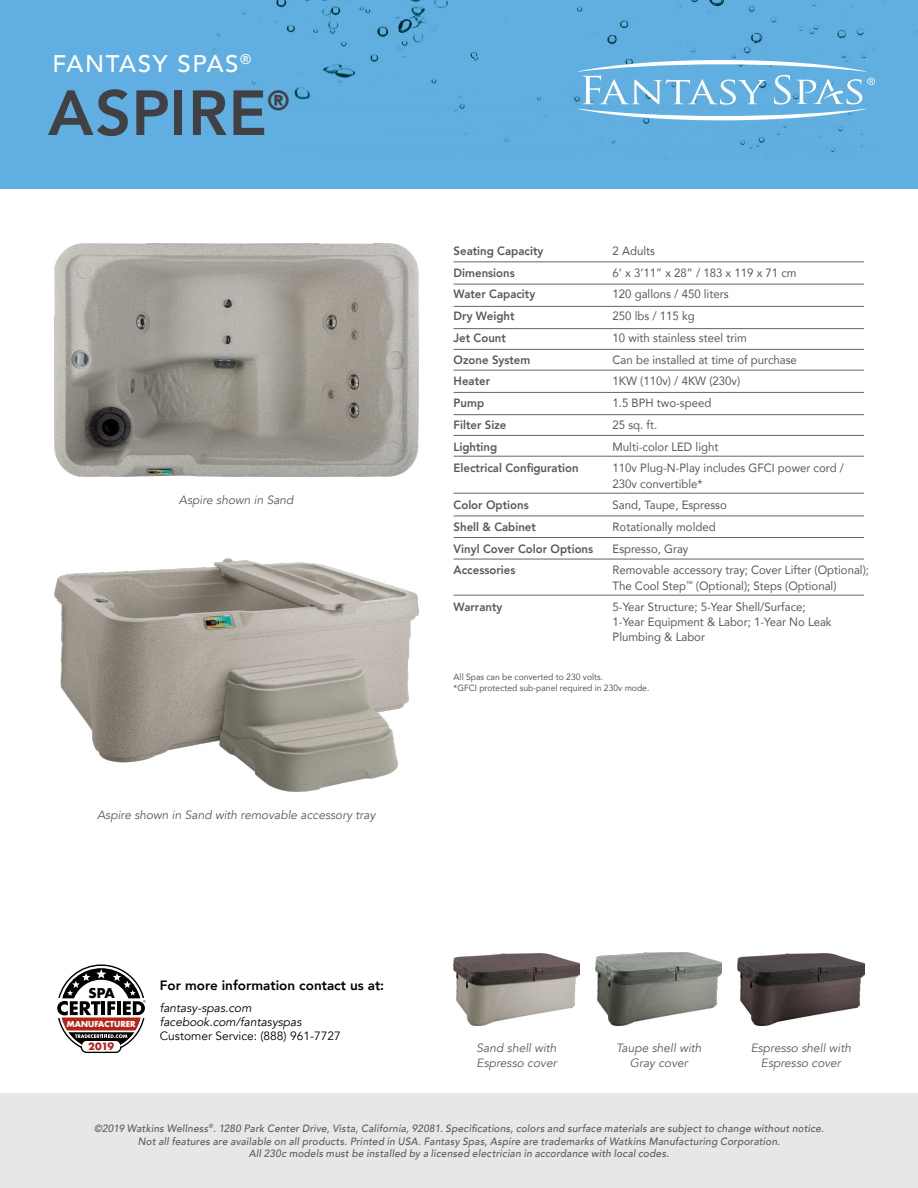
<style>
.page{position:relative;width:918px;height:1188px;background:#fff}
.page>*{position:absolute;margin:0;border:0;box-sizing:border-box;transform-origin:0 0}
.t1{font:800 63px "Avenir";letter-spacing:.015em;color:#414042}
.t2{font:800 27.6px "Avenir";color:#414042}
.t3{font:500 24px "Avenir";letter-spacing:.07em;color:#fff}
.t4{font:800 13.5px "Avenir";color:#000}
.t5{font:700 13.2px "Futura";color:#000}
.t6{font:12px/15px "Avenir";color:#58595b;scale:.95 1}
.t7{font:800 12px "Avenir";color:#58595b;scale:.95 1}
.t8{font:italic 12px/14.4px "Avenir";color:#58595b;text-align:center}
.t9{font:italic 12px/14.4px "Avenir";color:#000}
.t10{font:12px "Avenir";color:#000}
.t11{font:italic 500 10.5px/12.6px "Avenir";letter-spacing:.025em;color:#58595b;text-align:center;scale:.95 1}
.t12{font:700 9.75px "Futura";color:#b32317}
.t13{font:9px/10.5px "Avenir";color:#58595b;scale:.95 1}
.t14{font:700 8.1px "Futura";color:#fff}
</style>
<div class="page">
<div style="left:0;top:1094px;width:918px;height:94px;background:#e6e7e8"></div>
<svg style="left:57px;top:964px;width:89px;height:89px"></svg>
<img style="left:54px;top:243px;width:364px;height:234px">
<img style="left:54px;top:558px;width:364px;height:233px">
<img style="left:454px;top:953px;width:126px;height:73px">
<img style="left:738px;top:953px;width:126px;height:73px">
<img style="left:596px;top:952px;width:126px;height:74px">
<div style="left:0;top:0;width:918px;height:189px;background:#61aee1"></div>
<img style="left:213px;top:0;width:705px;height:158px">
<svg style="left:578px;top:60px;width:297px;height:60px"></svg>
<hr style="left:454px;top:262px;width:410px;height:1px;background:#636466">
<hr style="left:454px;top:284px;width:410px;height:1px;background:#636466">
<hr style="left:454px;top:306px;width:410px;height:1px;background:#636466">
<hr style="left:454px;top:328px;width:410px;height:1px;background:#636466">
<hr style="left:454px;top:349px;width:410px;height:1px;background:#636466">
<hr style="left:454px;top:370px;width:410px;height:1px;background:#636466">
<hr style="left:454px;top:392px;width:410px;height:1px;background:#636466">
<hr style="left:454px;top:414px;width:410px;height:1px;background:#636466">
<hr style="left:454px;top:435px;width:410px;height:1px;background:#636466">
<hr style="left:454px;top:456px;width:410px;height:1px;background:#636466">
<hr style="left:454px;top:493px;width:410px;height:1px;background:#636466">
<hr style="left:454px;top:516px;width:410px;height:1px;background:#636466">
<hr style="left:454px;top:537px;width:410px;height:1px;background:#636466">
<hr style="left:454px;top:559px;width:410px;height:1px;background:#636466">
<hr style="left:454px;top:595px;width:410px;height:1px;background:#636466">
<h3 class="t3" style="left:52px;top:50px;width:201px">FANTASY SPAS<sup>®</sup></h3>
<h1 class="t1" style="left:48px;top:87px;width:221px">ASPIRE</h1>
<h2 class="t2" style="left:267px;top:89px;width:24px">®</h2>
<p class="t8" style="left:179px;top:494px;width:116px">Aspire shown in Sand</p>
<p class="t8" style="left:97px;top:809px;width:280px">Aspire shown in Sand with removable accessory tray</p>
<p class="t5" style="left:89px;top:986px;width:28px">SPA</p>
<p class="t14" style="left:67px;top:1020px;width:70px">MANUFACTURER</p>
<p class="t12" style="left:88px;top:1041px;width:28px">2019</p>
<p class="t4" style="left:160px;top:980px;width:226px">For more information contact us at:</p>
<p class="t9" style="left:160px;top:1002px;width:143px">fantasy-spas.com facebook.com/fantasyspas</p>
<p class="t10" style="left:160px;top:1032px;width:182px">Customer Service: (888) 961-7727</p>
<p class="t7" style="left:454px;top:246px;width:96px">Seating Capacity</p>
<p class="t6" style="left:613px;top:244px;width:46px">2 Adults</p>
<p class="t7" style="left:454px;top:268px;width:66px">Dimensions</p>
<p class="t6" style="left:613px;top:266px;width:195px">6’ x 3’11” x 28” / 183 x 119 x 71 cm</p>
<p class="t7" style="left:454px;top:289px;width:88px">Water Capacity</p>
<p class="t6" style="left:613px;top:288px;width:124px">120 gallons / 450 liters</p>
<p class="t7" style="left:454px;top:311px;width:66px">Dry Weight</p>
<p class="t6" style="left:613px;top:310px;width:88px">250 lbs / 115 kg</p>
<p class="t7" style="left:454px;top:333px;width:57px">Jet Count</p>
<p class="t6" style="left:613px;top:331px;width:143px">10 with stainless steel trim</p>
<p class="t7" style="left:454px;top:355px;width:82px">Ozone System</p>
<p class="t6" style="left:613px;top:353px;width:196px">Can be installed at time of purchase</p>
<p class="t7" style="left:454px;top:376px;width:40px">Heater</p>
<p class="t6" style="left:613px;top:375px;width:136px">1KW (110v) / 4KW (230v)</p>
<p class="t7" style="left:454px;top:398px;width:34px">Pump</p>
<p class="t6" style="left:613px;top:397px;width:106px">1.5 BPH two-speed</p>
<p class="t7" style="left:454px;top:420px;width:57px">Filter Size</p>
<p class="t6" style="left:613px;top:418px;width:49px">25 sq. ft.</p>
<p class="t7" style="left:454px;top:441px;width:48px">Lighting</p>
<p class="t6" style="left:613px;top:440px;width:113px">Multi-color LED light</p>
<p class="t7" style="left:454px;top:459px;width:133px">Electrical Configuration</p>
<p class="t6" style="left:613px;top:462px;width:245px">110v Plug-N-Play includes GFCI power cord /<br>230v convertible*</p>
<p class="t7" style="left:454px;top:500px;width:81px">Color Options</p>
<p class="t6" style="left:613px;top:499px;width:122px">Sand, Taupe, Espresso</p>
<p class="t7" style="left:454px;top:522px;width:88px">Shell &amp; Cabinet</p>
<p class="t6" style="left:613px;top:520px;width:110px">Rotationally molded</p>
<p class="t7" style="left:454px;top:544px;width:148px">Vinyl Cover Color Options</p>
<p class="t6" style="left:613px;top:542px;width:81px">Espresso, Gray</p>
<p class="t7" style="left:454px;top:565px;width:67px">Accessories</p>
<p class="t6" style="left:613px;top:564px;width:271px">Removable accessory tray; Cover Lifter (Optional);<br>The Cool Step<sup>™</sup> (Optional); Steps (Optional)</p>
<p class="t7" style="left:454px;top:602px;width:53px">Warranty</p>
<p class="t6" style="left:613px;top:601px;width:232px">5-Year Structure; 5-Year Shell/Surface;<br>1-Year Equipment &amp; Labor; 1-Year No Leak<br>Plumbing &amp; Labor</p>
<p class="t13" style="left:454px;top:673px;width:208px">All Spas can be converted to 230 volts.<br>*GFCI protected sub-panel required in 230v mode.</p>
<p class="t8" style="left:477px;top:1042px;width:82px;text-align:left">Sand shell with<br>Espresso cover</p>
<p class="t8" style="left:616px;top:1042px;width:87px">Taupe shell with<br>Gray cover</p>
<p class="t8" style="left:751px;top:1042px;width:102px">Espresso shell with<br>Espresso cover</p>
<p class="t11" style="left:94px;top:1122px;width:770px">©2019 Watkins Wellness<sup>®</sup>. 1280 Park Center Drive, Vista, California, 92081. Specifications, colors and surface materials are subject to change without notice.<br>Not all features are available on all products. Printed in USA. Fantasy Spas, Aspire are trademarks of Watkins Manufacturing Corporation.<br>All 230c models must be installed by a licensed electrician in accordance with local codes.</p>
</div>
